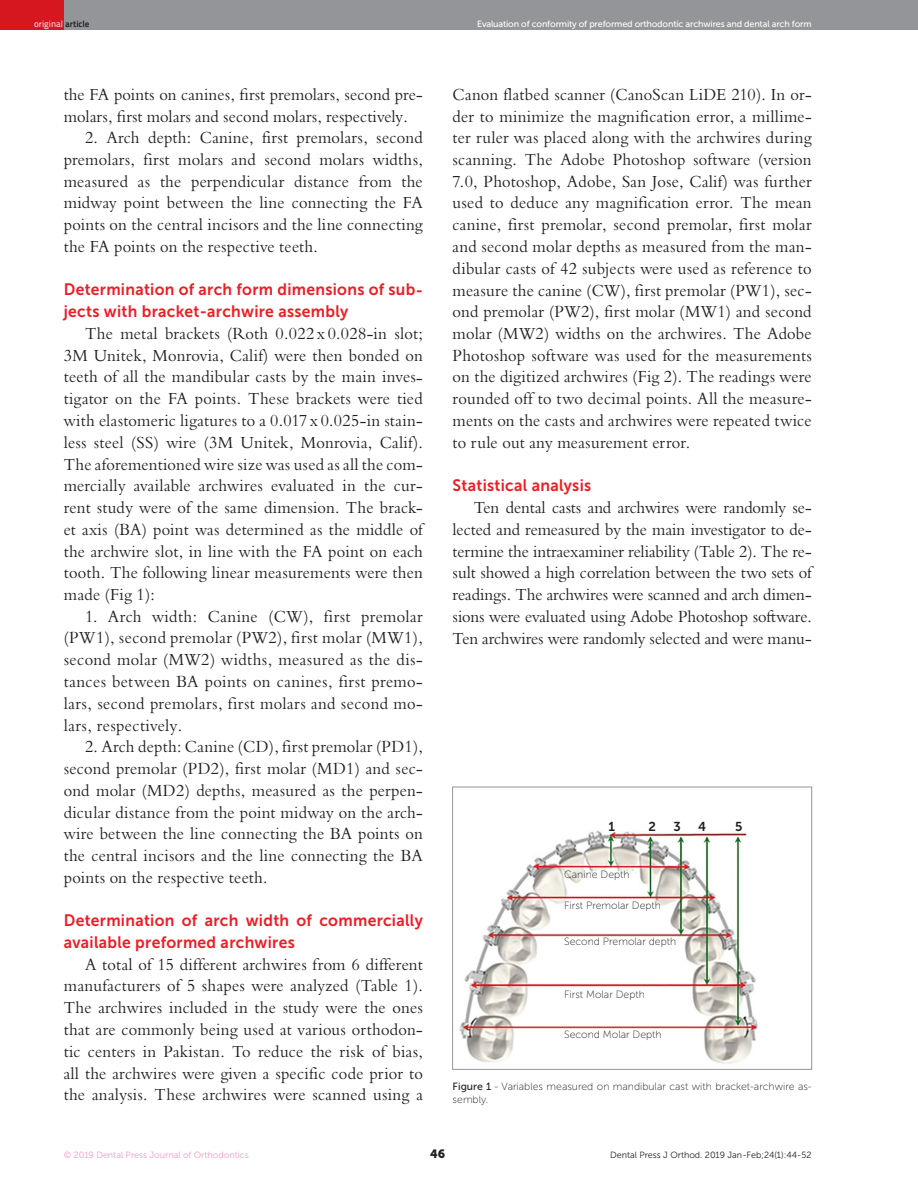
<style>
.page{position:relative;width:918px;height:1188px;background:#fff}
.page>*{position:absolute;margin:0;border:0;box-sizing:border-box;transform-origin:0 0}
.t1{font:16.5px/21.8px "Bergamo Std";letter-spacing:.01em;color:#231f20;text-align:justify;scale:.95 1}
.t2{font:16.5px/21.8px "Museo Sans 700";letter-spacing:.02em;color:#ee1d23;scale:.95 1}
.t3{font:12.9px "Museo Sans 700";color:#231f20}
.t4{font:12px "Museo Sans 900";color:#231f20}
.t5{font:10.5px/12.6px "Museo Sans 100";color:#231f20}
.t6{font:9px "Museo Sans 500";letter-spacing:-.015em;color:#fff}
.t7{font:9px "Museo Sans 300";color:#231f20}
.t8{font:9px "Museo Sans 300";color:#f499c2}
.t9{font:9px "Titillium Text 22 L";color:#fff}
.s1{font-weight:700;color:#231f20}
.s2{font-family:"Museo Sans 500"}
</style>
<div class="page">
<div style="left:0;top:0;width:918px;height:30px;background:#939598"></div>
<div style="left:0;top:0;width:64px;height:30px;background:#d7171f"></div>
<img style="left:459px;top:830px;width:299px;height:234px">
<div style="left:452px;top:787px;width:360px;height:283px;border:1px solid #939598"></div>
<p class="t9" style="left:34px;top:17px;width:57px">original <span class="s1">article</span></p>
<p class="t6" style="left:477px;top:19px;width:336px">Evaluation of conformity of preformed orthodontic archwires and dental arch form</p>
<p class="t1" style="left:64px;top:83px;width:379px">the FA points on canines, first premolars, second pre&shy;molars, first molars and second molars, respectively.</p>
<p class="t1" style="left:64px;top:127px;width:380px;text-indent:21px">2. Arch depth: Canine, first premolars, second premolars, first molars and second molars widths, measured as the perpendicular distance from the midway point between the line connecting the FA points on the central incisors and the line connecting the FA points on the respective teeth.</p>
<p class="t2" style="left:64px;top:279px;width:379px">Determination of arch form dimensions of sub&shy;jects with bracket-archwire assembly</p>
<p class="t1" style="left:64px;top:323px;width:380px;text-indent:21px">The metal brackets (Roth 0.022 x 0.028-in slot; 3M Unitek, Monrovia, Calif) were then bonded on teeth of all the mandibular casts by the main inves&shy;tigator on the FA points. These brackets were tied with elastomeric ligatures to a 0.017 x 0.025-in stain&shy;less steel (SS) wire (3M Unitek, Monrovia, Calif).<br>The aforementioned wire size was used as all the com&shy;mercially available archwires evaluated in the cur&shy;rent study were of the same dimension. The brack&shy;et axis (BA) point was determined as the middle of the archwire slot, in line with the FA point on each tooth. The following linear measurements were then made (Fig 1):</p>
<p class="t1" style="left:64px;top:605px;width:380px;text-indent:21px">1. Arch width: Canine (CW), first premolar (PW1), second premolar (PW2), first molar (MW1), second molar (MW2) widths, measured as the dis&shy;tances between BA points on canines, first premo&shy;lars, second premolars, first molars and second mo&shy;lars, respectively.</p>
<p class="t1" style="left:64px;top:736px;width:379px;text-indent:21px">2. Arch depth: Canine (CD), first premolar (PD1), second premolar (PD2), first molar (MD1) and sec&shy;ond molar (MD2) depths, measured as the perpen&shy;dicular distance from the point midway on the arch&shy;wire between the line connecting the BA points on the central incisors and the line connecting the BA points on the respective teeth.</p>
<p class="t2" style="left:64px;top:910px;width:379px">Determination of arch width of commercially available preformed archwires</p>
<p class="t1" style="left:64px;top:953px;width:380px;text-indent:21px">A total of 15 different archwires from 6 different manufacturers of 5 shapes were analyzed (Table 1).<br>The archwires included in the study were the ones that are commonly being used at various orthodon&shy;tic centers in Pakistan. To reduce the risk of bias, all the archwires were given a specific code prior to the analysis. These archwires were scanned using a</p>
<p class="t1" style="left:453px;top:83px;width:380px">Canon flatbed scanner (CanoScan LiDE 210). In or&shy;der to minimize the magnification error, a millime&shy;ter ruler was placed along with the archwires during scanning. The Adobe Photoshop software (version 7.0, Photoshop, Adobe, San Jose, Calif) was further used to deduce any magnification error. The mean canine, first premolar, second premolar, first molar and second molar depths as measured from the man&shy;dibular casts of 42 subjects were used as reference to measure the canine (CW), first premolar (PW1), sec&shy;ond premolar (PW2), first molar (MW1) and second molar (MW2) widths on the archwires. The Adobe Photoshop software was used for the measurements on the digitized archwires (Fig 2). The readings were rounded off to two decimal points. All the measure&shy;ments on the casts and archwires were repeated twice to rule out any measurement error.</p>
<p class="t2" style="left:453px;top:475px;width:147px">Statistical analysis</p>
<p class="t1" style="left:453px;top:497px;width:379px;text-indent:21px">Ten dental casts and archwires were randomly se&shy;lected and remeasured by the main investigator to de&shy;termine the intraexaminer reliability (Table 2). The re&shy;sult showed a high correlation between the two sets of readings. The archwires were scanned and arch dimen&shy;sions were evaluated using Adobe Photoshop software.<br>Ten archwires were randomly selected and were manu-</p>
<p class="t3" style="left:609px;top:819px;width:8px">1</p>
<p class="t3" style="left:649px;top:819px;width:9px">2</p>
<p class="t3" style="left:673px;top:819px;width:9px">3</p>
<p class="t3" style="left:698px;top:819px;width:10px">4</p>
<p class="t3" style="left:735px;top:819px;width:9px">5</p>
<p class="t5" style="left:564px;top:868px;width:67px">Canine Depth</p>
<p class="t5" style="left:564px;top:899px;width:98px">First Premolar Depth</p>
<p class="t5" style="left:564px;top:935px;width:114px">Second Premolar depth</p>
<p class="t5" style="left:564px;top:988px;width:82px">First Molar Depth</p>
<p class="t5" style="left:564px;top:1028px;width:99px">Second Molar Depth</p>
<p class="t5" style="left:453px;top:1081px;width:361px"><span class="s2">Figure 1</span> - Variables measured on mandibular cast with bracket-archwire as&shy;sembly.</p>
<p class="t8" style="left:64px;top:1150px;width:186px">© 2019 Dental Press Journal of Orthodontics</p>
<p class="t4" style="left:430px;top:1147px;width:17px">46</p>
<p class="t7" style="left:610px;top:1150px;width:203px">Dental Press J Orthod. 2019 Jan-Feb;24(1):44-52</p>
</div>
